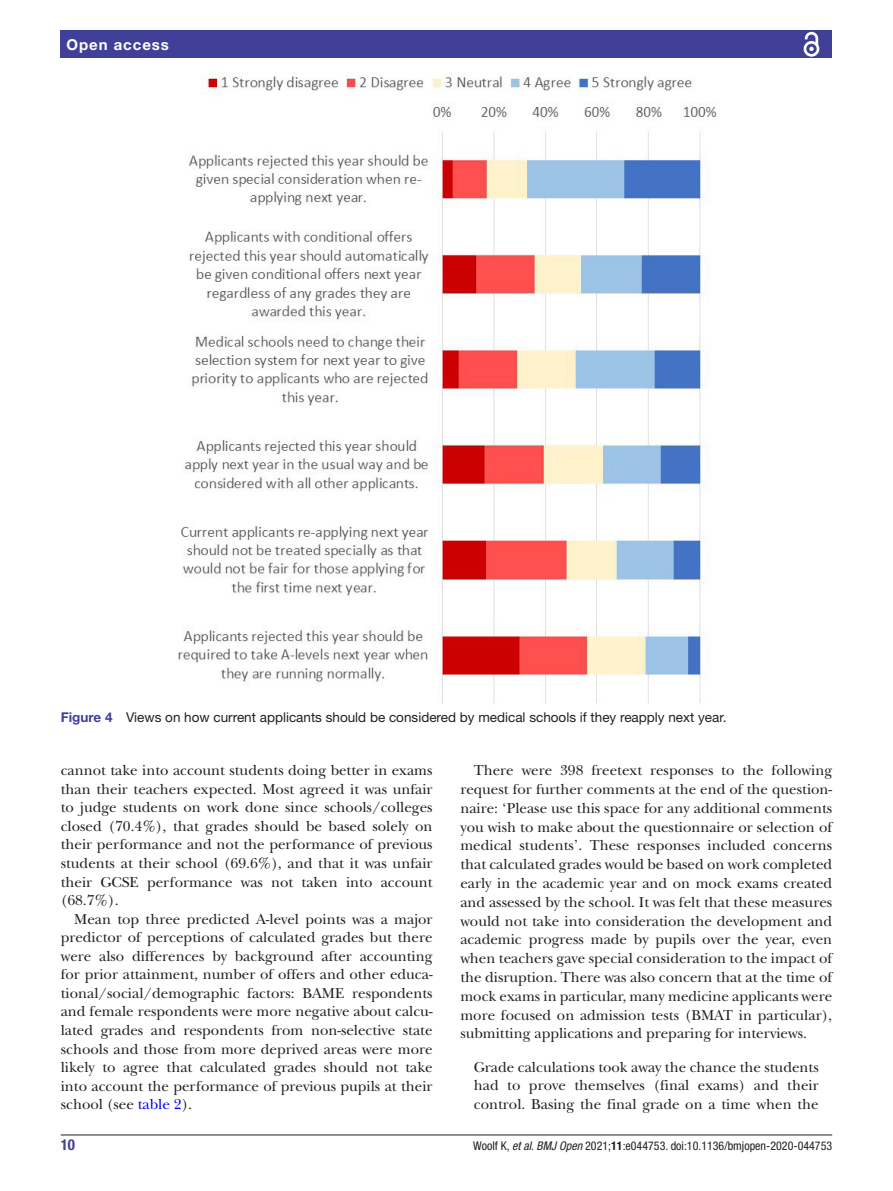
<style>
.page{position:relative;width:893px;height:1191px;background:#fff}
.page>*{position:absolute;margin:0;border:0;box-sizing:border-box;transform-origin:0 0}
.t1{font:15px/18.6px "New Baskerville";color:#231f20;text-align:justify}
.t2{font:700 15px "Helvetica Neue LT Std";letter-spacing:.065em;color:#fff}
.t3{font:700 condensed 15px "Helvetica Neue LT Std";color:#414099}
.t4{font:13.5px "Helvetica Neue LT Std";color:#231f20}
.t5{font:condensed 12px "Helvetica Neue LT Std";color:#231f20}
.s1{font-weight:700;color:#414099}
.s2{color:#00f}
.s3{font-style:italic}
.s4{font-weight:700}
</style>
<div class="page">
<hr style="left:61px;top:1134px;width:771px;height:1px;background:#231f20">
<div style="left:61px;top:31px;width:771px;height:27px;background:#414099"></div>
<svg style="left:803px;top:31px;width:17px;height:26px"></svg>
<img style="left:178px;top:73px;width:538px;height:631px">
<p class="t2" style="left:66px;top:35px;width:104px">Open access</p>
<p class="t4" style="left:61px;top:709px;width:667px"><span class="s1">Figure 4</span> Views on how current applicants should be considered by medical schools if they reapply next year.</p>
<p class="t1" style="left:61px;top:761px;width:373px">cannot take into account students doing better in exams than their teachers expected. Most agreed it was unfair to judge students on work done since schools/colleges closed (70.4%), that grades should be based solely on their performance and not the performance of previous students at their school (69.6%), and that it was unfair their GCSE performance was not taken into account (68.7%).</p>
<p class="t1" style="left:61px;top:909px;width:373px;text-indent:14px">Mean top three predicted A-level points was a major predictor of perceptions of calculated grades but there were also differences by background after accounting for prior attainment, number of offers and other educa&shy;tional/social/demographic factors: BAME respondents and female respondents were more negative about calcu&shy;lated grades and respondents from non-selective state schools and those from more deprived areas were more likely to agree that calculated grades should not take into account the performance of previous pupils at their school (see <span class="s2">table 2</span>).</p>
<p class="t1" style="left:460px;top:761px;width:373px;text-indent:13px">There were 398 freetext responses to the following request for further comments at the end of the question&shy;naire: ‘Please use this space for any additional comments you wish to make about the questionnaire or selection of medical students’. These responses included concerns that calculated grades would be based on work completed early in the academic year and on mock exams created and assessed by the school. It was felt that these measures would not take into consideration the development and academic progress made by pupils over the year, even when teachers gave special consideration to the impact of the disruption. There was also concern that at the time of mock exams in particular, many medicine applicants were more focused on admission tests (BMAT in particular), submitting applications and preparing for interviews.</p>
<p class="t1" style="left:474px;top:1057px;width:346px">Grade calculations took away the chance the students had to prove themselves (final exams) and their control. Basing the final grade on a time when the</p>
<p class="t3" style="left:61px;top:1135px;width:16px">10</p>
<p class="t5" style="left:473px;top:1138px;width:360px">Woolf K, <span class="s3">et al</span>. <span class="s3">BMJ Open</span> 2021;<span class="s4">11</span>:e044753. doi:10.1136/bmjopen-2020-044753</p>
</div>
